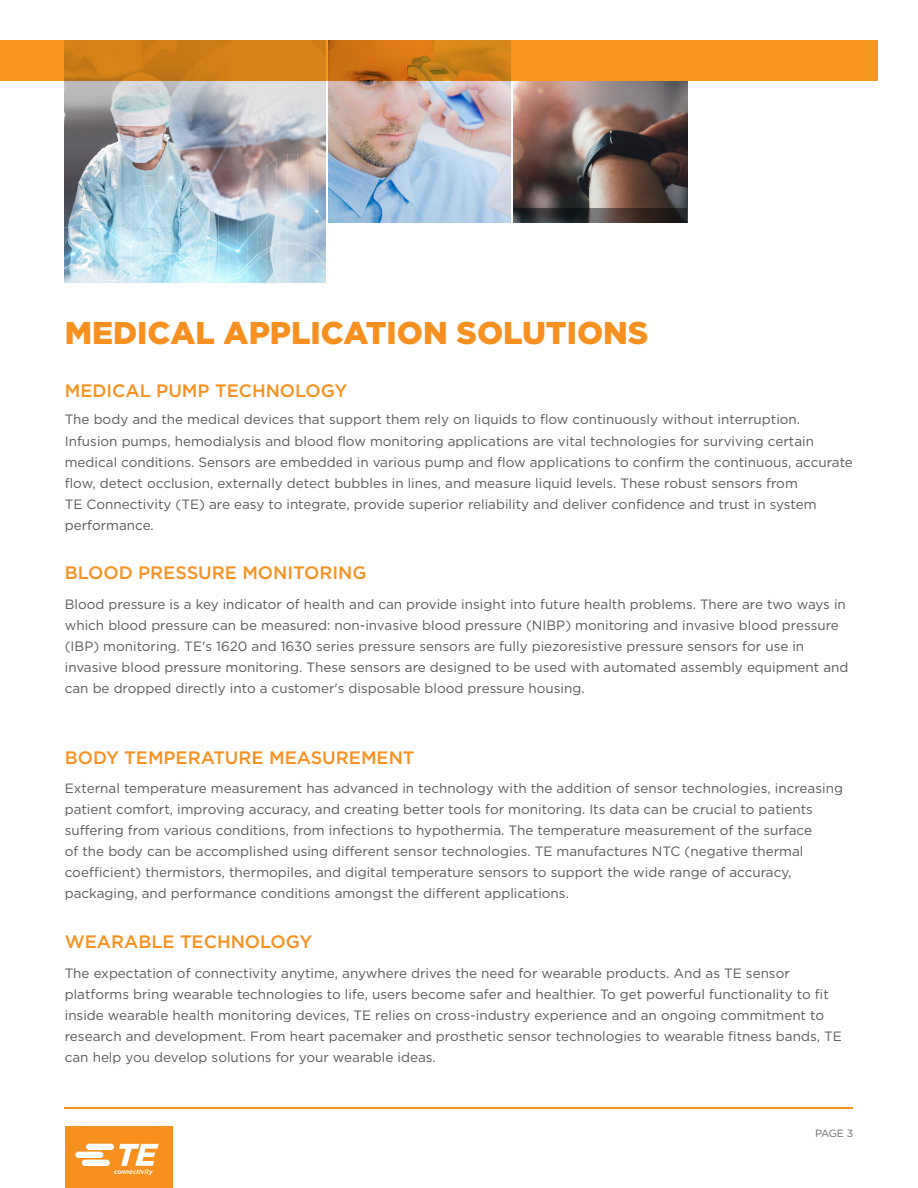
<style>
.page{position:relative;width:918px;height:1188px;background:#fff}
.page>*{position:absolute;margin:0;border:0;box-sizing:border-box;transform-origin:0 0}
.t1{font:900 31.5px "Gotham";color:#f7901e}
.t2{font:500 18px "Gotham";color:#f7901e}
.t3{font:13.5px/21px "Gotham";color:#58595b}
.t4{font:10.5px "Gotham";color:#696b73}
</style>
<div class="page">
<img style="left:65px;top:81px;width:261px;height:202px">
<img style="left:328px;top:81px;width:183px;height:142px">
<img style="left:513px;top:81px;width:174px;height:127px">
<div style="left:65px;top:1126px;width:108px;height:62px;background:#f7901e"></div>
<svg style="left:75px;top:1144px;width:84px;height:31px"></svg>
<hr style="left:65px;top:1107px;width:788px;height:1px;background:#f7901e">
<svg style="left:0;top:40px;width:878px;height:41px;background:#e2881a"></svg>
<svg style="left:513px;top:208px;width:174px;height:15px;background:#363130"></svg>
<h1 class="t1" style="left:65px;top:311px;width:585px">MEDICAL APPLICATION SOLUTIONS</h1>
<h2 class="t2" style="left:65px;top:379px;width:284px">MEDICAL PUMP TECHNOLOGY</h2>
<p class="t3" style="left:65px;top:409px;width:790px">The body and the medical devices that support them rely on liquids to flow continuously without interruption.<br>Infusion pumps, hemodialysis and blood flow monitoring applications are vital technologies for surviving certain medical conditions. Sensors are embedded in various pump and flow applications to confirm the continuous, accurate flow, detect occlusion, externally detect bubbles in lines, and measure liquid levels. These robust sensors from<br>TE Connectivity (TE) are easy to integrate, provide superior reliability and deliver confidence and trust in system performance.</p>
<h2 class="t2" style="left:65px;top:561px;width:303px">BLOOD PRESSURE MONITORING</h2>
<p class="t3" style="left:65px;top:593px;width:785px">Blood pressure is a key indicator of health and can provide insight into future health problems. There are two ways in which blood pressure can be measured: non-invasive blood pressure (NIBP) monitoring and invasive blood pressure (IBP) monitoring. TE's 1620 and 1630 series pressure sensors are fully piezoresistive pressure sensors for use in invasive blood pressure monitoring. These sensors are designed to be used with automated assembly equipment and can be dropped directly into a customer's disposable blood pressure housing.</p>
<h2 class="t2" style="left:65px;top:745px;width:351px">BODY TEMPERATURE MEASUREMENT</h2>
<p class="t3" style="left:65px;top:777px;width:780px">External temperature measurement has advanced in technology with the addition of sensor technologies, increasing patient comfort, improving accuracy, and creating better tools for monitoring. Its data can be crucial to patients suffering from various conditions, from infections to hypothermia. The temperature measurement of the surface<br>of the body can be accomplished using different sensor technologies. TE manufactures NTC (negative thermal coefficient) thermistors, thermopiles, and digital temperature sensors to support the wide range of accuracy, packaging, and performance conditions amongst the different applications.</p>
<h2 class="t2" style="left:65px;top:930px;width:249px">WEARABLE TECHNOLOGY</h2>
<p class="t3" style="left:65px;top:962px;width:779px">The expectation of connectivity anytime, anywhere drives the need for wearable products. And as TE sensor platforms bring wearable technologies to life, users become safer and healthier. To get powerful functionality to fit inside wearable health monitoring devices, TE relies on cross-industry experience and an ongoing commitment to research and development. From heart pacemaker and prosthetic sensor technologies to wearable fitness bands, TE can help you develop solutions for your wearable ideas.</p>
<p class="t4" style="left:815px;top:1127px;width:39px">PAGE 3</p>
</div>
